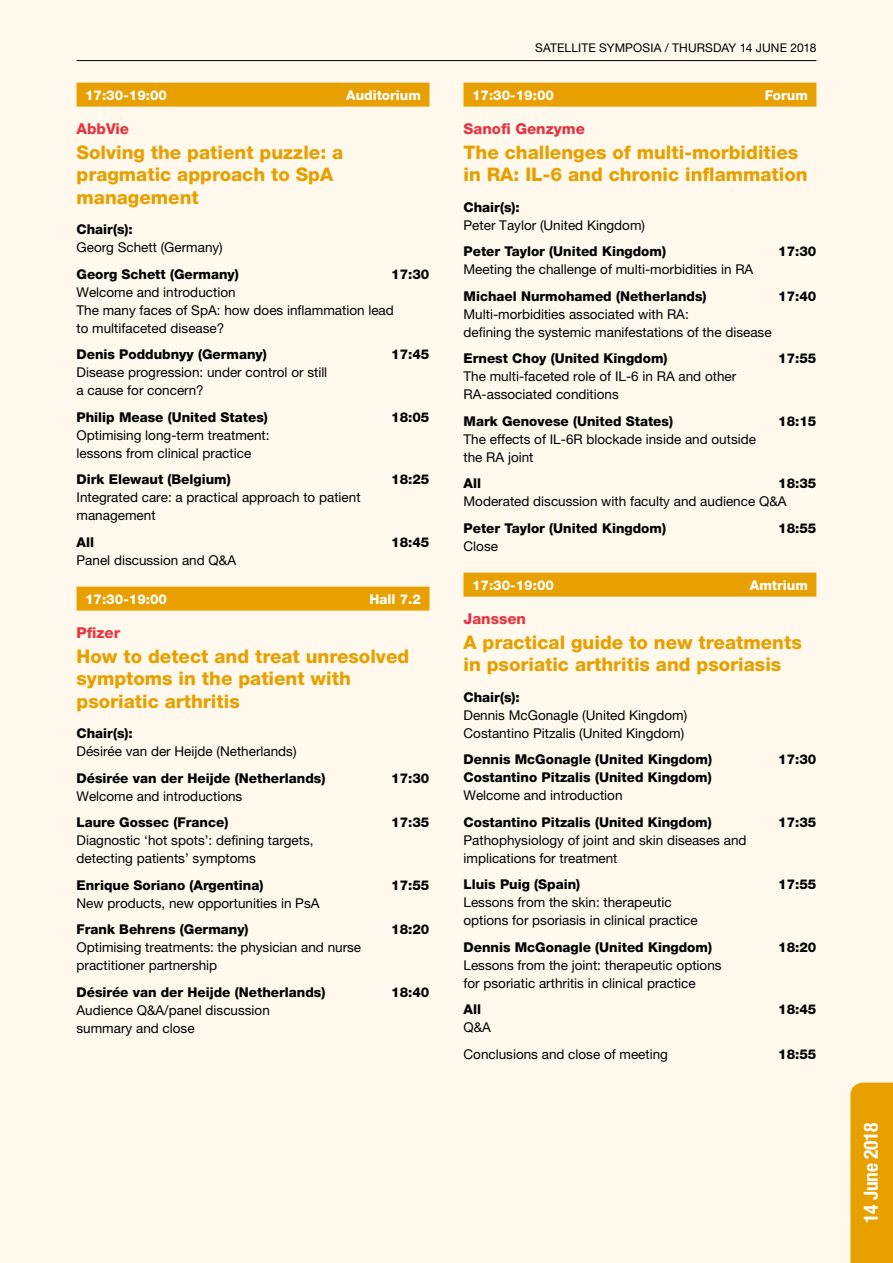
<style>
.page{position:relative;width:893px;height:1263px;background:#fef9ec}
.page>*{position:absolute;margin:0;border:0;box-sizing:border-box;transform-origin:0 0}
.t1{font:700 condensed 19.5px "Helvetica Neue LT";letter-spacing:-.01em;color:#fff}
.t2{font:800 18.75px/22.5px "Helvetica Neue LT";color:#e7a000}
.t3{font:800 15px "Helvetica Neue LT";color:#e73442}
.t4{font:13.5px/18px "Helvetica Neue LT Pro";color:#000}
.t5{font:800 13.5px "Helvetica Neue LT Pro";color:#000}
.t6{font:800 13.5px "Helvetica Neue LT";color:#fff}
.t7{font:12px "Helvetica Neue LT";letter-spacing:.01em;color:#000}
</style>
<div class="page">
<hr style="left:77px;top:60px;width:739px;height:1px;background:#000">
<div style="left:77px;top:83px;width:352px;height:24px;background:#e7a000"></div>
<div style="left:77px;top:587px;width:352px;height:24px;background:#e7a000"></div>
<div style="left:463px;top:83px;width:353px;height:24px;background:#e7a000"></div>
<div style="left:463px;top:573px;width:353px;height:24px;background:#e7a000"></div>
<div style="left:850px;top:1082px;width:43px;height:181px;background:#e7a000"></div>
<p class="t6" style="left:85px;top:87px;width:84px">17:30-19:00</p>
<p class="t6" style="left:346px;top:87px;width:76px">Auditorium</p>
<p class="t3" style="left:77px;top:120px;width:54px">AbbVie</p>
<h2 class="t2" style="left:77px;top:141px;width:268px">Solving the patient puzzle: a pragmatic approach to SpA management</h2>
<p class="t5" style="left:77px;top:222px;width:58px">Chair(s):</p>
<p class="t4" style="left:77px;top:238px;width:148px">Georg Schett (Germany)</p>
<p class="t5" style="left:77px;top:266px;width:164px">Georg Schett (Germany)</p>
<p class="t5" style="left:391px;top:266px;width:40px">17:30</p>
<p class="t4" style="left:77px;top:283px;width:319px">Welcome and introduction<br>The many faces of SpA: how does inflammation lead to multifaceted disease?</p>
<p class="t5" style="left:77px;top:347px;width:192px">Denis Poddubnyy (Germany)</p>
<p class="t5" style="left:391px;top:347px;width:40px">17:45</p>
<p class="t4" style="left:77px;top:363px;width:252px">Disease progression: under control or still a cause for concern?</p>
<p class="t5" style="left:77px;top:409px;width:193px">Philip Mease (United States)</p>
<p class="t5" style="left:391px;top:409px;width:40px">18:05</p>
<p class="t4" style="left:77px;top:426px;width:195px">Optimising long-term treatment: lessons from clinical practice</p>
<p class="t5" style="left:77px;top:472px;width:156px">Dirk Elewaut (Belgium)</p>
<p class="t5" style="left:391px;top:472px;width:40px">18:25</p>
<p class="t4" style="left:77px;top:488px;width:286px">Integrated care: a practical approach to patient management</p>
<p class="t5" style="left:77px;top:534px;width:19px">All</p>
<p class="t5" style="left:391px;top:534px;width:40px">18:45</p>
<p class="t4" style="left:77px;top:551px;width:161px">Panel discussion and Q&amp;A</p>
<p class="t6" style="left:85px;top:591px;width:84px">17:30-19:00</p>
<p class="t6" style="left:369px;top:591px;width:53px">Hall 7.2</p>
<p class="t3" style="left:77px;top:624px;width:45px">Pfizer</p>
<h2 class="t2" style="left:77px;top:645px;width:334px">How to detect and treat unresolved symptoms in the patient with psoriatic arthritis</h2>
<p class="t5" style="left:77px;top:725px;width:58px">Chair(s):</p>
<p class="t4" style="left:77px;top:742px;width:222px">Désirée van der Heijde (Netherlands)</p>
<p class="t5" style="left:77px;top:770px;width:250px">Désirée van der Heijde (Netherlands)</p>
<p class="t5" style="left:391px;top:770px;width:40px">17:30</p>
<p class="t4" style="left:77px;top:787px;width:167px">Welcome and introductions</p>
<p class="t5" style="left:77px;top:814px;width:153px">Laure Gossec (France)</p>
<p class="t5" style="left:391px;top:814px;width:40px">17:35</p>
<p class="t4" style="left:77px;top:831px;width:239px">Diagnostic ‘hot spots’: defining targets, detecting patients’ symptoms</p>
<p class="t5" style="left:77px;top:877px;width:188px">Enrique Soriano (Argentina)</p>
<p class="t5" style="left:391px;top:877px;width:40px">17:55</p>
<p class="t4" style="left:77px;top:894px;width:245px">New products, new opportunities in PsA</p>
<p class="t5" style="left:77px;top:921px;width:174px">Frank Behrens (Germany)</p>
<p class="t5" style="left:391px;top:921px;width:40px">18:20</p>
<p class="t4" style="left:77px;top:938px;width:286px">Optimising treatments: the physician and nurse practitioner partnership</p>
<p class="t5" style="left:77px;top:984px;width:250px">Désirée van der Heijde (Netherlands)</p>
<p class="t5" style="left:391px;top:984px;width:40px">18:40</p>
<p class="t4" style="left:77px;top:1001px;width:195px">Audience Q&amp;A/panel discussion summary and close</p>
<p class="t7" style="left:535px;top:41px;width:283px">SATELLITE SYMPOSIA / THURSDAY 14 JUNE 2018</p>
<p class="t6" style="left:472px;top:87px;width:84px">17:30-19:00</p>
<p class="t6" style="left:765px;top:87px;width:45px">Forum</p>
<p class="t3" style="left:463px;top:120px;width:123px">Sanofi Genzyme</p>
<h2 class="t2" style="left:463px;top:141px;width:346px">The challenges of multi-morbidities in RA: IL-6 and chronic inflammation</h2>
<p class="t5" style="left:463px;top:199px;width:58px">Chair(s):</p>
<p class="t4" style="left:463px;top:216px;width:183px">Peter Taylor (United Kingdom)</p>
<p class="t5" style="left:463px;top:244px;width:204px">Peter Taylor (United Kingdom)</p>
<p class="t5" style="left:778px;top:244px;width:40px">17:30</p>
<p class="t4" style="left:463px;top:260px;width:291px">Meeting the challenge of multi-morbidities in RA</p>
<p class="t5" style="left:463px;top:288px;width:245px">Michael Nurmohamed (Netherlands)</p>
<p class="t5" style="left:778px;top:288px;width:40px">17:40</p>
<p class="t4" style="left:463px;top:305px;width:310px">Multi-morbidities associated with RA:<br>defining the systemic manifestations of the disease</p>
<p class="t5" style="left:463px;top:351px;width:206px">Ernest Choy (United Kingdom)</p>
<p class="t5" style="left:778px;top:351px;width:40px">17:55</p>
<p class="t4" style="left:463px;top:367px;width:274px">The multi-faceted role of IL-6 in RA and other<br>RA-associated conditions</p>
<p class="t5" style="left:463px;top:413px;width:211px">Mark Genovese (United States)</p>
<p class="t5" style="left:778px;top:413px;width:40px">18:15</p>
<p class="t4" style="left:463px;top:430px;width:294px">The effects of IL-6R blockade inside and outside the RA joint</p>
<p class="t5" style="left:463px;top:476px;width:19px">All</p>
<p class="t5" style="left:778px;top:476px;width:40px">18:35</p>
<p class="t4" style="left:463px;top:492px;width:325px">Moderated discussion with faculty and audience Q&amp;A</p>
<p class="t5" style="left:463px;top:520px;width:204px">Peter Taylor (United Kingdom)</p>
<p class="t5" style="left:778px;top:520px;width:40px">18:55</p>
<p class="t4" style="left:463px;top:537px;width:36px">Close</p>
<p class="t6" style="left:472px;top:577px;width:84px">17:30-19:00</p>
<p class="t6" style="left:750px;top:577px;width:60px">Amtrium</p>
<p class="t3" style="left:463px;top:610px;width:64px">Janssen</p>
<h2 class="t2" style="left:463px;top:631px;width:340px">A practical guide to new treatments in psoriatic arthritis and psoriasis</h2>
<p class="t5" style="left:463px;top:689px;width:58px">Chair(s):</p>
<p class="t4" style="left:463px;top:706px;width:225px">Dennis McGonagle (United Kingdom)<br>Costantino Pitzalis (United Kingdom)</p>
<p class="t5" style="left:463px;top:751px;width:250px">Dennis McGonagle (United Kingdom)</p>
<p class="t5" style="left:778px;top:751px;width:40px">17:30</p>
<p class="t5" style="left:463px;top:769px;width:250px">Costantino Pitzalis (United Kingdom)</p>
<p class="t4" style="left:463px;top:786px;width:161px">Welcome and introduction</p>
<p class="t5" style="left:463px;top:814px;width:250px">Costantino Pitzalis (United Kingdom)</p>
<p class="t5" style="left:778px;top:814px;width:40px">17:35</p>
<p class="t4" style="left:463px;top:831px;width:285px">Pathophysiology of joint and skin diseases and implications for treatment</p>
<p class="t5" style="left:463px;top:876px;width:118px">Lluis Puig (Spain)</p>
<p class="t5" style="left:778px;top:876px;width:40px">17:55</p>
<p class="t4" style="left:463px;top:893px;width:236px">Lessons from the skin: therapeutic options for psoriasis in clinical practice</p>
<p class="t5" style="left:463px;top:939px;width:250px">Dennis McGonagle (United Kingdom)</p>
<p class="t5" style="left:778px;top:939px;width:40px">18:20</p>
<p class="t4" style="left:463px;top:956px;width:260px">Lessons from the joint: therapeutic options for psoriatic arthritis in clinical practice</p>
<p class="t5" style="left:463px;top:1001px;width:19px">All</p>
<p class="t5" style="left:778px;top:1001px;width:40px">18:45</p>
<p class="t4" style="left:463px;top:1014px;width:206px;line-height:26.5px">Q&amp;A<br>Conclusions and close of meeting</p>
<p class="t5" style="left:778px;top:1046px;width:40px">18:55</p>
<h1 class="t1" style="left:859px;top:1223px;width:102px;rotate:-90deg">14 June 2018</h1>
</div>
